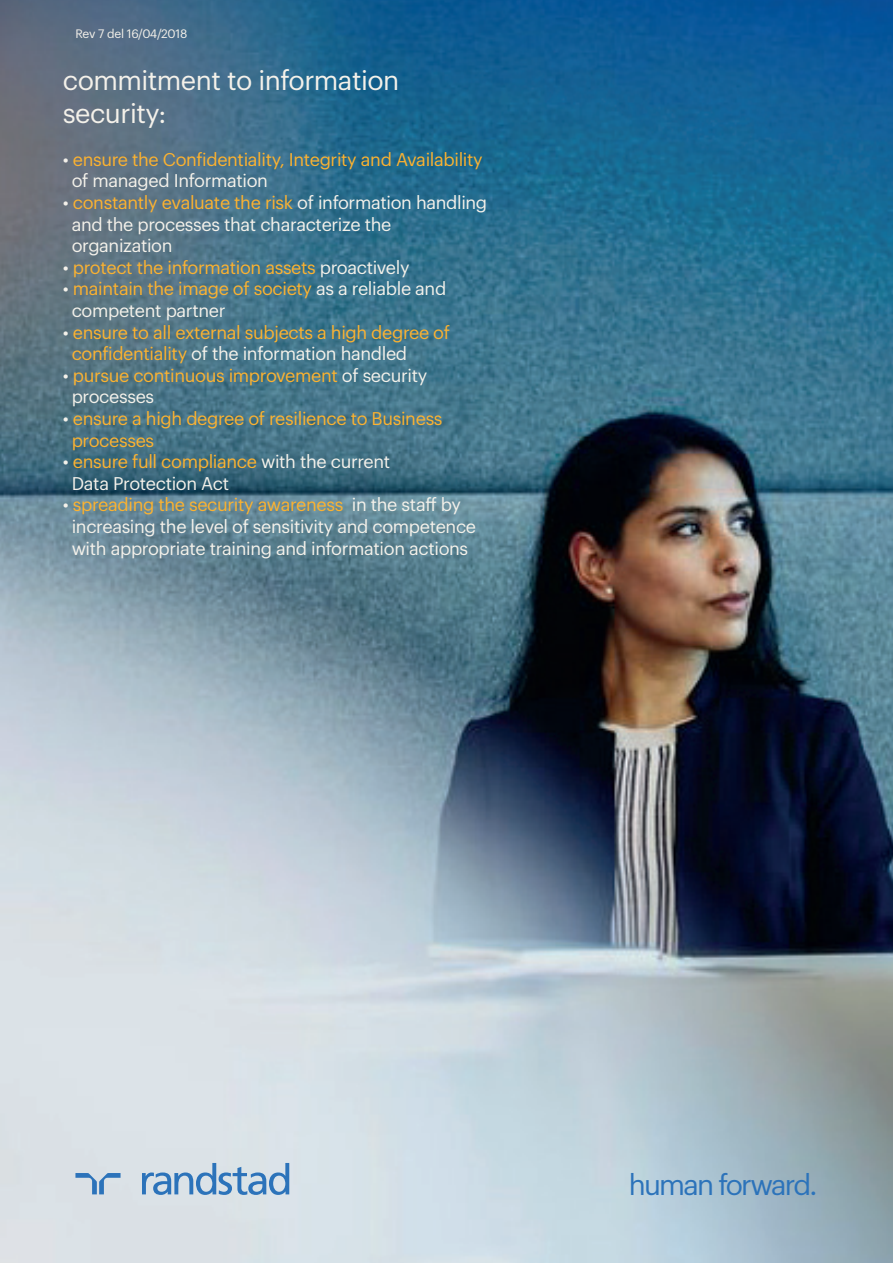
<style>
.page{position:relative;width:893px;height:1263px;background:#fff}
.page>*{position:absolute;margin:0;border:0;box-sizing:border-box;transform-origin:0 0}
.t1{font:28.5px "Graphik LCG";letter-spacing:-.06em;color:#2c73ba}
.t2{font:27px/32.4px "Graphik LCG";letter-spacing:-.02em;color:#f4f1ea}
.t3{font:18px/21.6px "Graphik LCG";letter-spacing:-.02em;color:#f4f1ea}
.t4{font:18px/21.6px "Graphik LCG";letter-spacing:-.02em;color:#fcb230}
.t5{font:12px "Graphik LCG";letter-spacing:-.02em;color:#f4f1ea}
.s1{color:#f4f1ea}
.s2{color:#fcb230}
</style>
<div class="page">
<img style="left:0;top:0;width:893px;height:1263px">
<svg style="left:75px;top:1163px;width:214px;height:32px;background:#aac2da"></svg>
<p class="t5" style="left:75px;top:24px;width:113px">Rev 7 del 16/04/2018</p>
<h2 class="t2" style="left:63px;top:62px;width:338px">commitment to information security:</h2>
<p class="t4" style="left:72px;top:147px;width:412px;text-indent:-9px"><span class="s1">•</span> ensure the Confidentiality, Integrity and Availability <span class="s1">of managed Information</span></p>
<p class="t3" style="left:72px;top:190px;width:417px;text-indent:-9px">• <span class="s2">constantly evaluate the risk</span> of information handling and the processes that characterize the organization</p>
<p class="t4" style="left:63px;top:255px;width:348px"><span class="s1">•</span> protect the information assets <span class="s1">proactively</span></p>
<p class="t3" style="left:72px;top:276px;width:376px;text-indent:-9px">• <span class="s2">maintain the image of society</span> as a reliable and competent partner</p>
<p class="t4" style="left:72px;top:320px;width:380px;text-indent:-9px"><span class="s1">•</span> ensure to all external subjects a high degree of confidentiality <span class="s1">of the information handled</span></p>
<p class="t4" style="left:72px;top:363px;width:357px;text-indent:-9px"><span class="s1">•</span> pursue continuous improvement <span class="s1">of security processes</span></p>
<p class="t4" style="left:72px;top:406px;width:372px;text-indent:-9px"><span class="s1">•</span> ensure a high degree of resilience to Business processes</p>
<p class="t3" style="left:72px;top:449px;width:320px;text-indent:-9px">• <span class="s2">ensure full compliance</span> with the current<br>Data Protection Act</p>
<p class="t3" style="left:72px;top:492px;width:406px;text-indent:-9px">• <span class="s2">spreading the security awareness</span> in the staff by increasing the level of sensitivity and competence with appropriate training and information actions</p>
<h1 class="t1" style="left:629px;top:1163px;width:190px">human forward.</h1>
</div>
